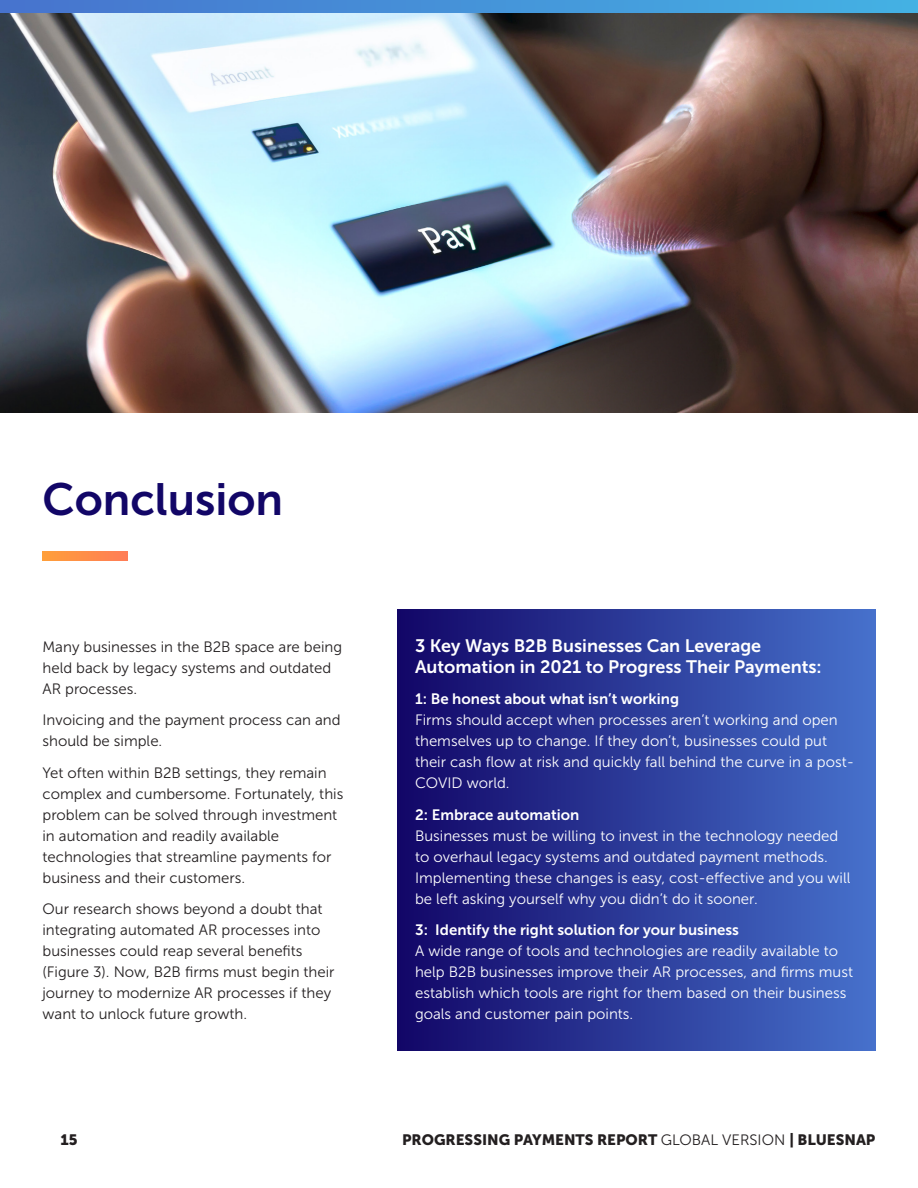
<style>
.page{position:relative;width:918px;height:1188px;background:#fff}
.page>*{position:absolute;margin:0;border:0;box-sizing:border-box;transform-origin:0 0}
.bodycopy{font:45px "Museo Sans 700";color:#120667}
.bodycopy-2{font:18px/21px "Museo Sans 700";color:#fff}
.bodycopy-3{font:15px/21px "Museo Sans 300";color:#fff}
.bodycopy-4{font:15px/21px "Museo Sans 300";color:#231f20}
.t1{font:15px "Museo Sans 900";color:#231f20}
.s1{font-family:"Museo Sans 700"}
.s2{font-family:"Museo Sans 300"}
</style>
<div class="page">
<svg style="left:43px;top:552px;width:85px;height:8px"></svg>
<div style="left:397px;top:610px;width:478px;height:441px;background:linear-gradient(to right,#120667,#4671cc)"></div>
<img style="left:0;top:13px;width:918px;height:399px">
<svg style="left:0;top:0;width:918px;height:13px;background:#4592d8"></svg>
<p class="bodycopy" style="left:43px;top:474px;width:242px">Conclusion</p>
<p class="bodycopy-4" style="left:43px;top:636px;width:301px">Many businesses in the B2B space are being held back by legacy systems and outdated<br>AR processes.</p>
<p class="bodycopy-4" style="left:43px;top:709px;width:300px">Invoicing and the payment process can and should be simple.</p>
<p class="bodycopy-4" style="left:43px;top:762px;width:302px">Yet often within B2B settings, they remain complex and cumbersome. Fortunately, this problem can be solved through investment in automation and readily available technologies that streamline payments for business and their customers.</p>
<p class="bodycopy-4" style="left:43px;top:898px;width:294px">Our research shows beyond a doubt that integrating automated AR processes into businesses could reap several benefits (Figure 3). Now, B2B firms must begin their journey to modernize AR processes if they want to unlock future growth.</p>
<p class="bodycopy-2" style="left:415px;top:635px;width:408px">3 Key Ways B2B Businesses Can Leverage<br>Automation in 2021 to Progress Their Payments:</p>
<p class="bodycopy-3" style="left:415px;top:688px;width:441px"><span class="s1">1: Be honest about what isn’t working<br></span>Firms should accept when processes aren’t working and open themselves up to change. If they don’t, businesses could put their cash flow at risk and quickly fall behind the curve in a post-COVID world.</p>
<p class="bodycopy-3" style="left:415px;top:804px;width:437px"><span class="s1">2: Embrace automation<br></span>Businesses must be willing to invest in the technology needed to overhaul legacy systems and outdated payment methods.<br>Implementing these changes is easy, cost-effective and you will be left asking yourself why you didn’t do it sooner.</p>
<p class="bodycopy-3" style="left:415px;top:919px;width:439px"><span class="s1">3: Identify the right solution for your business<br></span>A wide range of tools and technologies are readily available to help B2B businesses improve their AR processes, and firms must establish which tools are right for them based on their business goals and customer pain points.</p>
<p class="t1" style="left:60px;top:1131px;width:19px">15</p>
<p class="t1" style="left:402px;top:1131px;width:475px">PROGRESSING PAYMENTS REPORT <span class="s2">GLOBAL VERSION</span> | BLUESNAP</p>
</div>
